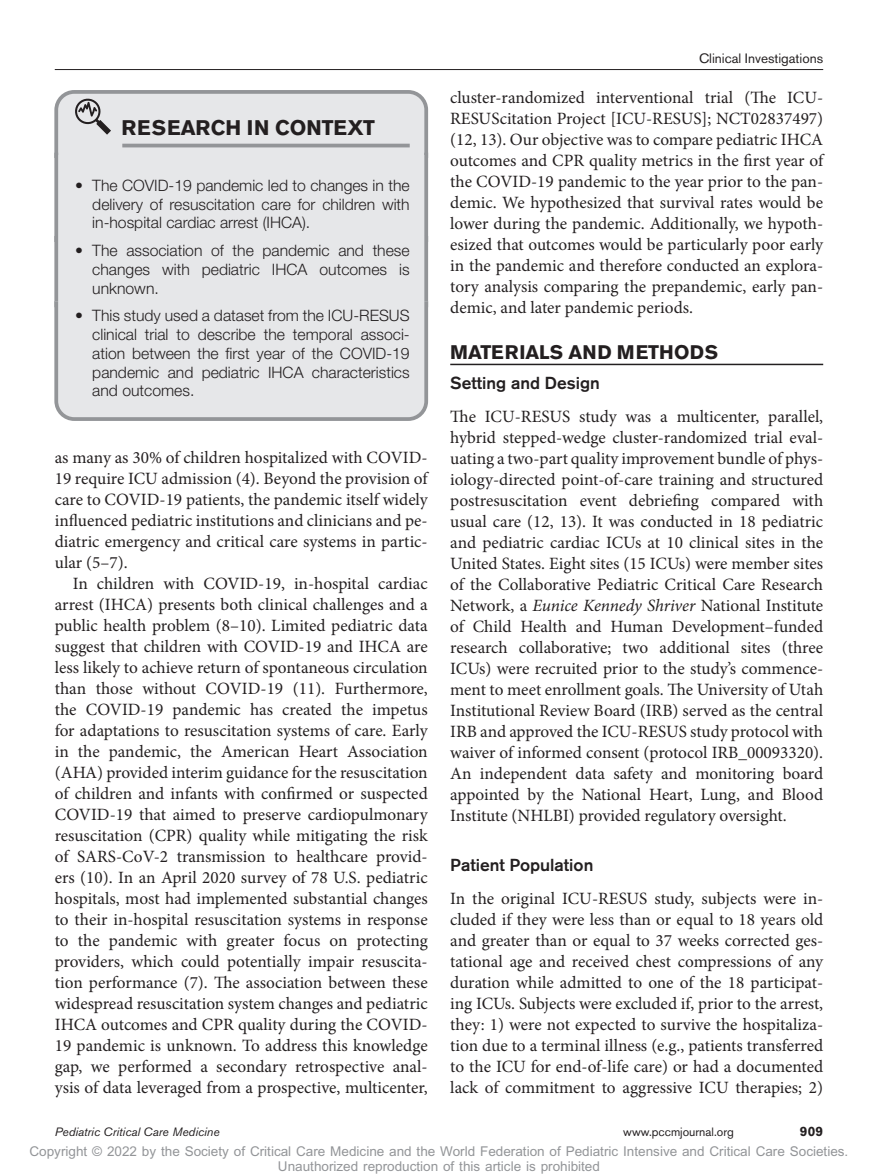
<style>
.page{position:relative;width:878px;height:1175px;background:#fff}
.page>*{position:absolute;margin:0;border:0;box-sizing:border-box;transform-origin:0 0}
.t1{font:700 21px "Akzidenz Grotesk BE";color:#231f20}
.t2{font:700 19.5px "Akzidenz Grotesk BE";color:#231f20}
.t3{font:17.25px/21px "Minion Pro";color:#231f20;text-align:justify}
.t4{font:500 17.25px "Akzidenz Grotesk BE";color:#231f20}
.t5{font:300 15.75px/18.8px "Helvetica Neue LT Std";color:#231f20;text-align:justify}
.t6{font:13.5px/15px "Arial MT Std";color:#939598;text-align:center}
.t7{font:13.5px "Akzidenz Grotesk BE";color:#231f20}
.t8{font:700 13.5px "Akzidenz Grotesk BE";color:#231f20}
.t9{font:italic 12px "Akzidenz Grotesk BE";color:#231f20}
.t10{font:12px "Akzidenz Grotesk BE";color:#231f20}
.s1{font-style:italic}
</style>
<div class="page">
<hr style="left:55px;top:69px;width:768px;height:1px;background:#231f20">
<hr style="left:450px;top:364px;width:373px;height:1px;background:#231f20">
<div style="left:55px;top:156px;width:373px;height:86px;background:#e6e7e9"></div>
<svg style="left:54px;top:162px;width:4px;height:74px"></svg>
<svg style="left:424px;top:162px;width:4px;height:74px"></svg>
<div style="left:55px;top:236px;width:373px;height:71px;background:#e6e7e9"></div>
<svg style="left:54px;top:236px;width:4px;height:61px"></svg>
<svg style="left:424px;top:236px;width:4px;height:61px"></svg>
<div style="left:54px;top:297px;width:375px;height:124px;background:#e6e7e9"></div>
<svg style="left:54px;top:90px;width:375px;height:72px;background:#dadbdd"></svg>
<p class="t1" style="left:122px;top:115px;width:255px">RESEARCH IN CONTEXT</p>
<p class="t5" style="left:92px;top:176px;width:319px;text-indent:-17px">• The COVID-19 pandemic led to changes in the delivery of resuscitation care for children with in-hospital cardiac arrest (IHCA).</p>
<p class="t5" style="left:92px;top:241px;width:319px;text-indent:-17px">• The association of the pandemic and these changes with pediatric IHCA outcomes is unknown.</p>
<p class="t5" style="left:92px;top:306px;width:319px;text-indent:-17px">• This study used a dataset from the ICU-RESUS clinical trial to describe the temporal associ&shy;ation between the first year of the COVID-19 pandemic and pediatric IHCA characteristics and outcomes.</p>
<p class="t3" style="left:55px;top:447px;width:374px">as many as 30% of children hospitalized with COVID-19 require ICU admission (4). Beyond the provision of care to COVID-19 patients, the pandemic itself widely influenced pediatric institutions and clinicians and pe&shy;diatric emergency and critical care systems in partic&shy;ular (5–7).</p>
<p class="t3" style="left:55px;top:573px;width:374px;text-indent:18px">In children with COVID-19, in-hospital cardiac arrest (IHCA) presents both clinical challenges and a public health problem (8–10). Limited pediatric data suggest that children with COVID-19 and IHCA are less likely to achieve return of spontaneous circulation than those without COVID-19 (11). Furthermore, the COVID-19 pandemic has created the impetus for adaptations to resuscitation systems of care. Early in the pandemic, the American Heart Association (AHA) provided interim guidance for the resuscitation of children and infants with confirmed or suspected COVID-19 that aimed to preserve cardiopulmonary resuscitation (CPR) quality while mitigating the risk of SARS-CoV-2 transmission to healthcare provid&shy;ers (10). In an April 2020 survey of 78 U.S. pediatric hospitals, most had implemented substantial changes to their in-hospital resuscitation systems in response to the pandemic with greater focus on protecting providers, which could potentially impair resuscita&shy;tion performance (7). The association between these widespread resuscitation system changes and pediatric IHCA outcomes and CPR quality during the COVID-19 pandemic is unknown. To address this knowledge gap, we performed a secondary retrospective anal&shy;ysis of data leveraged from a prospective, multicenter,</p>
<p class="t7" style="left:699px;top:50px;width:126px">Clinical Investigations</p>
<p class="t3" style="left:450px;top:87px;width:374px">cluster-randomized interventional trial (The ICU-RESUScitation Project [ICU-RESUS]; NCT02837497) (12, 13). Our objective was to compare pediatric IHCA outcomes and CPR quality metrics in the first year of the COVID-19 pandemic to the year prior to the pan&shy;demic. We hypothesized that survival rates would be lower during the pandemic. Additionally, we hypoth&shy;esized that outcomes would be particularly poor early in the pandemic and therefore conducted an explora&shy;tory analysis comparing the prepandemic, early pan&shy;demic, and later pandemic periods.</p>
<p class="t2" style="left:450px;top:341px;width:269px">MATERIALS AND METHODS</p>
<p class="t4" style="left:450px;top:372px;width:151px">Setting and Design</p>
<p class="t3" style="left:450px;top:406px;width:374px">The ICU-RESUS study was a multicenter, parallel, hybrid stepped-wedge cluster-randomized trial eval&shy;uating a two-part quality improvement bundle of phys&shy;iology-directed point-of-care training and structured postresuscitation event debriefing compared with usual care (12, 13). It was conducted in 18 pediatric and pediatric cardiac ICUs at 10 clinical sites in the United States. Eight sites (15 ICUs) were member sites of the Collaborative Pediatric Critical Care Research Network, a <span class="s1">Eunice Kennedy Shriver</span> National Institute of Child Health and Human Development–funded research collaborative; two additional sites (three ICUs) were recruited prior to the study’s commence&shy;ment to meet enrollment goals. The University of Utah Institutional Review Board (IRB) served as the central IRB and approved the ICU-RESUS study protocol with waiver of informed consent (protocol IRB_00093320).<br>An independent data safety and monitoring board appointed by the National Heart, Lung, and Blood Institute (NHLBI) provided regulatory oversight.</p>
<p class="t4" style="left:450px;top:854px;width:145px">Patient Population</p>
<p class="t3" style="left:450px;top:887px;width:374px">In the original ICU-RESUS study, subjects were in&shy;cluded if they were less than or equal to 18 years old and greater than or equal to 37 weeks corrected ges&shy;tational age and received chest compressions of any duration while admitted to one of the 18 participat&shy;ing ICUs. Subjects were excluded if, prior to the arrest, they: 1) were not expected to survive the hospitaliza&shy;tion due to a terminal illness (e.g., patients transferred to the ICU for end-of-life care) or had a documented lack of commitment to aggressive ICU therapies; 2)</p>
<p class="t9" style="left:55px;top:1125px;width:166px">Pediatric Critical Care Medicine</p>
<p class="t10" style="left:623px;top:1125px;width:112px">www.pccmjournal.org</p>
<p class="t8" style="left:799px;top:1123px;width:25px">909</p>
<p class="t6" style="left:29px;top:1144px;width:820px">Copyright © 2022 by the Society of Critical Care Medicine and the World Federation of Pediatric Intensive and Critical Care Societies.<br>Unauthorized reproduction of this article is prohibited</p>
</div>
